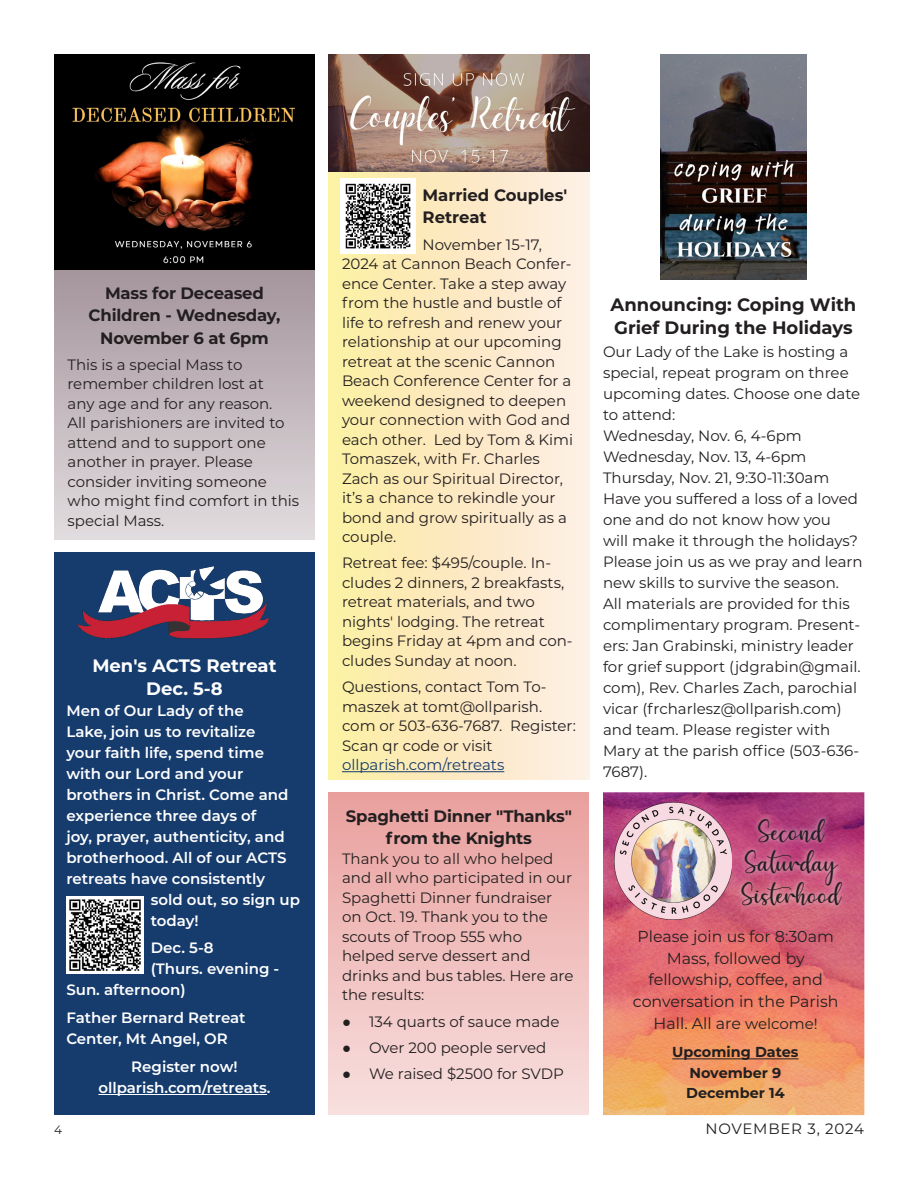
<style>
.page{position:relative;width:918px;height:1188px;background:#fff}
.page>*{position:absolute;margin:0;border:0;box-sizing:border-box;transform-origin:0 0}
.t1{font:28.5px/31.5px "Hello";color:#231f20;text-align:center}
.Montserrat_Bold_Header_12pt{font:700 18px/22.5px "Montserrat";color:#231f20}
.t2{font:700 18px "Montserrat";color:#fff}
.Montserrat_Bold_Header_12pt-2{font:700 16.5px/22.5px "Montserrat";letter-spacing:-.01em;color:#231f20;text-align:center}
.t3{font:15.9px/21.8px "Montserrat";color:#231f20;text-align:center}
.Montserrat_Body_10pt{font:15px/19.5px "Montserrat";color:#231f20}
.t4{font:600 15px/21px "Montserrat";color:#fff}
.Montserrat_Body_10pt-2{font:15px "Montserrat";letter-spacing:.05em;color:#231f20}
.t5{font:700 14.4px "Montserrat";color:#231f20}
.t6{font:12px "Montserrat";color:#231f20}
.s1{color:#163c6e}
.s2{font-family:"Arial"}
.s3{font-size:15px}
</style>
<div class="page">
<img style="left:603px;top:792px;width:261px;height:323px">
<hr style="left:672px;top:1059px;width:127px;height:1px;background:#231f20">
<div style="left:735px;top:813px;width:113px;height:99px;background:#fff;opacity:.75"></div>
<img style="left:615px;top:802px;width:117px;height:118px">
<div style="left:54px;top:269px;width:261px;height:270px;background:linear-gradient(to bottom,#a4949c,#e1dcde)"></div>
<img style="left:54px;top:54px;width:261px;height:215px">
<div style="left:328px;top:792px;width:262px;height:323px;background:linear-gradient(to bottom,#e9a09d,#f7e0df)"></div>
<div style="left:54px;top:553px;width:261px;height:562px;background:#163c6e"></div>
<img style="left:76px;top:566px;width:193px;height:73px">
<hr style="left:98px;top:1094px;width:169px;height:1px;background:#fff">
<img style="left:66px;top:896px;width:78px;height:78px">
<div style="left:328px;top:171px;width:262px;height:609px;background:linear-gradient(to right,#fceda2,#fdece6)"></div>
<hr style="left:342px;top:771px;width:162px;height:1px;background:#163c6e">
<img style="left:328px;top:54px;width:262px;height:118px">
<img style="left:340px;top:179px;width:76px;height:74px">
<img style="left:660px;top:54px;width:147px;height:225px">
<p class="Montserrat_Bold_Header_12pt-2" style="left:89px;top:281px;width:193px">Mass for Deceased<br>Children - Wednesday,<br>November 6 at 6pm</p>
<p class="Montserrat_Body_10pt" style="left:68px;top:354px;width:233px">This is a special Mass to remember children lost at<br>any age and for any reason.<br>All parishioners are invited to attend and to support one another in prayer. Please consider inviting someone who might find comfort in this special Mass.</p>
<p class="t2" style="left:92px;top:653px;width:186px">Men's ACTS Retreat</p>
<p class="t2" style="left:146px;top:675px;width:78px">Dec. 5-8</p>
<p class="t4" style="left:66px;top:699px;width:179px">Men of Our Lady of the</p>
<p class="t4" style="left:66px;top:720px;width:190px">Lake, join us to revitalize</p>
<p class="t4" style="left:66px;top:741px;width:199px">your faith life, spend time</p>
<p class="t4" style="left:66px;top:762px;width:178px">with our Lord and your</p>
<p class="t4" style="left:66px;top:783px;width:224px">brothers in Christ. Come and</p>
<p class="t4" style="left:66px;top:804px;width:192px">experience three days of</p>
<p class="t4" style="left:66px;top:825px;width:220px">joy, prayer, authenticity, and</p>
<p class="t4" style="left:66px;top:846px;width:222px">brotherhood. All of our ACTS</p>
<p class="t4" style="left:66px;top:867px;width:200px">retreats have consistently</p>
<p class="t4" style="left:151px;top:888px;width:151px">sold out, so sign up</p>
<p class="t4" style="left:151px;top:909px;width:49px">today!</p>
<p class="t4" style="left:151px;top:937px;width:64px">Dec. 5-8</p>
<p class="t4" style="left:151px;top:958px;width:130px">(Thurs. evening -</p>
<p class="t4" style="left:66px;top:979px;width:121px">Sun. afternoon)</p>
<p class="t4" style="left:66px;top:1007px;width:181px">Father Bernard Retreat<br>Center, Mt Angel, OR</p>
<p class="t4" style="left:98px;top:1056px;width:174px;text-align:center">Register now! ollparish.com/retreats.</p>
<p class="Montserrat_Bold_Header_12pt-2" style="left:423px;top:183px;width:146px;text-align:left">Married Couples'<br>Retreat</p>
<p class="Montserrat_Body_10pt" style="left:342px;top:234px;width:233px;text-indent:81px">November 15-17,<br>2024 at Cannon Beach Confer&shy;ence Center. Take a step away from the hustle and bustle of life to refresh and renew your relationship at our upcoming retreat at the scenic Cannon<br>Beach Conference Center for a weekend designed to deepen your connection with God and each other. Led by Tom &amp; Kimi<br>Tomaszek, with Fr. Charles<br>Zach as our Spiritual Director, it’s a chance to rekindle your bond and grow spiritually as a couple.</p>
<p class="Montserrat_Body_10pt" style="left:342px;top:553px;width:232px">Retreat fee: $495/couple. In&shy;cludes 2 dinners, 2 breakfasts, retreat materials, and two nights' lodging. The retreat begins Friday at 4pm and con&shy;cludes Sunday at noon.</p>
<p class="Montserrat_Body_10pt" style="left:342px;top:677px;width:235px">Questions, contact Tom To&shy;maszek at tomt@ollparish. com or 503-636-7687. Register:<br>Scan qr code or visit <span class="s1">ollparish.com/retreats</span></p>
<p class="Montserrat_Bold_Header_12pt-2" style="left:346px;top:804px;width:228px">Spaghetti Dinner "Thanks" from the Knights</p>
<p class="Montserrat_Body_10pt" style="left:342px;top:848px;width:233px">Thank you to all who helped and all who participated in our<br>Spaghetti Dinner fundraiser on Oct. 19. Thank you to the scouts of Troop 555 who helped serve dessert and drinks and bus tables. Here are the results:</p>
<p class="Montserrat_Body_10pt" style="left:342px;top:1011px;width:219px"><span class="s2">●</span> 134 quarts of sauce made</p>
<p class="Montserrat_Body_10pt" style="left:342px;top:1037px;width:206px"><span class="s2">●</span> Over 200 people served</p>
<p class="Montserrat_Body_10pt" style="left:342px;top:1063px;width:224px"><span class="s2">●</span> We raised $2500 for SVDP</p>
<p class="Montserrat_Bold_Header_12pt" style="left:611px;top:293px;width:247px">Announcing: Coping With<br>Grief During the Holidays</p>
<p class="Montserrat_Body_10pt" style="left:603px;top:341px;width:259px;line-height:21px">Our Lady of the Lake is hosting a special, repeat program on three upcoming dates. Choose one date to attend:</p>
<p class="Montserrat_Body_10pt" style="left:603px;top:425px;width:200px">Wednesday, Nov. 6, 4-6pm</p>
<p class="Montserrat_Body_10pt" style="left:603px;top:446px;width:205px">Wednesday, Nov. 13, 4-6pm</p>
<p class="Montserrat_Body_10pt" style="left:603px;top:467px;width:228px">Thursday, Nov. 21, 9:30-11:30am</p>
<p class="Montserrat_Body_10pt" style="left:603px;top:488px;width:261px;line-height:21px">Have you suffered a loss of a loved one and do not know how you<br>will make it through the holidays?<br>Please join us as we pray and learn new skills to survive the season.<br>All materials are provided for this complimentary program. Present&shy;ers: Jan Grabinski, ministry leader for grief support (jdgrabin@gmail. com), Rev. Charles Zach, parochial vicar (frcharlesz@ollparish.com) and team. Please register with<br>Mary at the parish office (503-636-<br>7687).</p>
<p class="t1" style="left:744px;top:820px;width:95px">Second<br>Saturday</p>
<p class="t1" style="left:740px;top:883px;width:102px">Sisterhood</p>
<p class="t3" style="left:633px;top:925px;width:207px">Please join us for 8:30am<br>Mass, followed by fellowship, coffee, and conversation in the Parish<br>Hall. All are <span class="s3">welcome!</span></p>
<p class="t5" style="left:672px;top:1042px;width:128px">Upcoming Dates</p>
<p class="t5" style="left:689px;top:1062px;width:93px">November 9</p>
<p class="t5" style="left:686px;top:1082px;width:100px">December 14</p>
<p class="t6" style="left:54px;top:1121px;width:9px">4</p>
<p class="Montserrat_Body_10pt-2" style="left:706px;top:1118px;width:160px">NOVEMBER 3, 2024</p>
</div>
